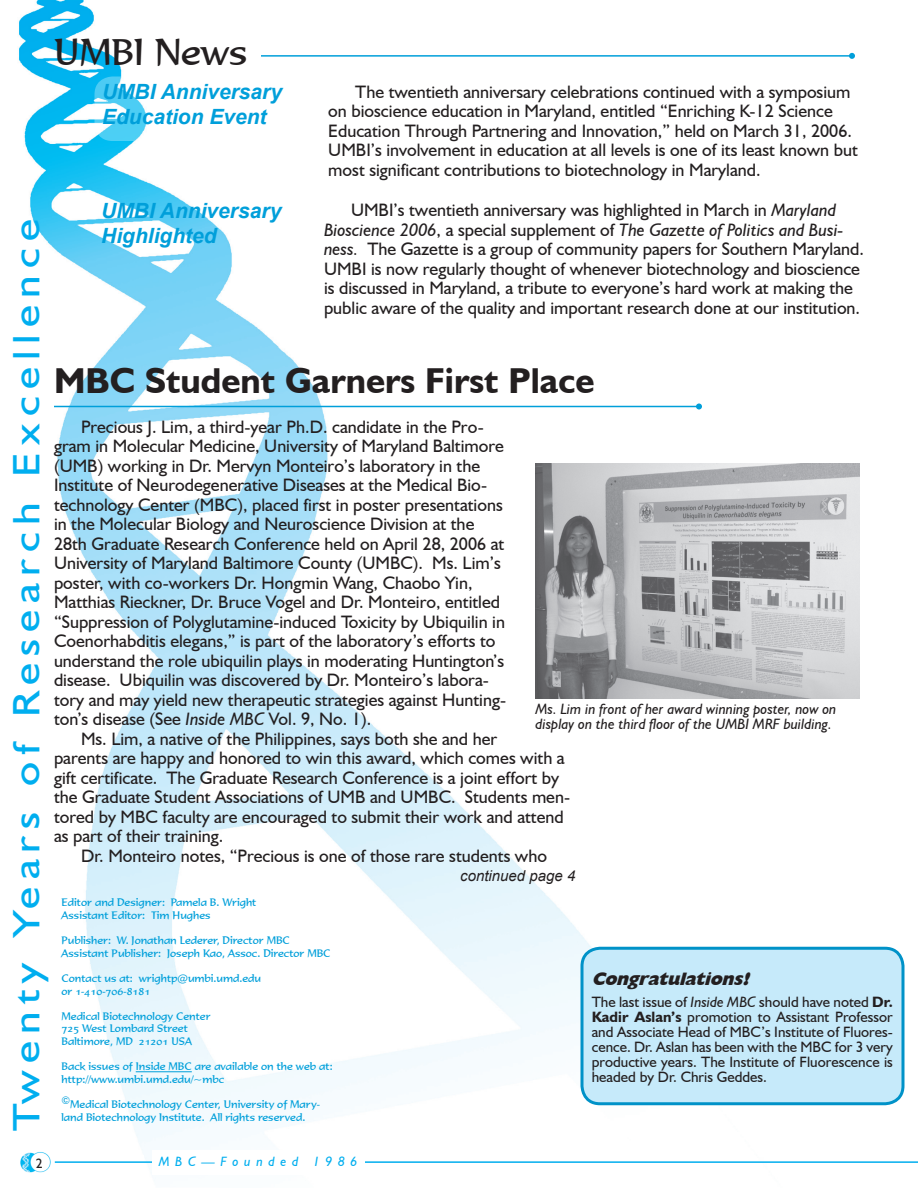
<style>
.page{position:relative;width:918px;height:1188px;background:#fff}
.page>*{position:absolute;margin:0;border:0;box-sizing:border-box;transform-origin:0 0}
.t1{font:38.25px "Humanist 521 BT";letter-spacing:.16em;color:#00aeef;scale:1.18 1}
.t2{font:700 36px "Humanist 521 BT";color:#231f20}
.t3{font:36px "Formal 436 BT";color:#231f20}
.t4{font:italic 700 21px/25.2px "Arial";color:#009fda}
.t5{font:18px/19.5px "Humanist 521 BT";color:#231f20}
.t6{font:italic 800 18px "Humanist 521 BT";color:#231f20}
.t7{font:15px/15px "Humanist 521 BT";color:#231f20;text-align:justify}
.t8{font:italic 15px/15px "Humanist 521 BT";color:#231f20}
.t9{font:italic 15px "Arial";color:#231f20}
.t10{font:italic 13.5px "Humanist 521 BT";letter-spacing:.42em;color:#00aeef}
.t11{font:13.5px "Humanist 521 BT";color:#231f20}
.t12{font:10.5px/12.6px "Formal 436 BT";color:#009fda}
.s1{font-style:italic}
.s2{font-weight:700}
</style>
<div class="page">
<img style="left:19px;top:0;width:886px;height:1163px">
<hr style="left:261px;top:55px;width:591px;height:2px;background:#009fda">
<svg style="left:849px;top:53px;width:6px;height:6px"></svg>
<hr style="left:136px;top:1071px;width:56px;height:1px;background:#009fda">
<img style="left:20px;top:1150px;width:32px;height:23px">
<hr style="left:55px;top:1161px;width:863px;height:2px;background:#00aeef">
<div style="left:152px;top:1150px;width:212px;height:24px;background:#fff"></div>
<svg style="left:94px;top:76px;width:183px;height:65px"></svg>
<div style="left:582px;top:948px;width:321px;height:156px;background:#c6eafa;border-radius:18px"></div>
<div style="left:580px;top:947px;width:324px;height:158px;border:3px solid #0092c8;border-radius:18px"></div>
<hr style="left:54px;top:406px;width:645px;height:1px;background:#009fda">
<svg style="left:696px;top:404px;width:6px;height:6px"></svg>
<img style="left:536px;top:464px;width:324px;height:235px">
<h2 class="t3" style="left:54px;top:30px;width:195px">UMBI News</h2>
<p class="t4" style="left:102px;top:80px;width:182px">UMBI Anniversary<br>Education Event</p>
<p class="t5" style="left:328px;top:81px;width:531px;text-indent:27px">The twentieth anniversary celebrations continued with a symposium on bioscience education in Maryland, entitled “Enriching K-12 Science Education Through Partnering and Innovation,” held on March 31, 2006.<br>UMBI’s involvement in education at all levels is one of its least known but most significant contributions to biotechnology in Maryland.</p>
<p class="t4" style="left:101px;top:199px;width:182px">UMBI Anniversary<br>Highlighted</p>
<p class="t5" style="left:324px;top:200px;width:541px;text-indent:27px">UMBI’s twentieth anniversary was highlighted in March in <span class="s1">Maryland Bioscience 2006</span>, a special supplement of <span class="s1">The Gazette of Politics and Busi&shy;ness.</span> The Gazette is a group of community papers for Southern Maryland.<br>UMBI is now regularly thought of whenever biotechnology and bioscience is discussed in Maryland, a tribute to everyone’s hard work at making the public aware of the quality and important research done at our institution.</p>
<h1 class="t1" style="left:3px;top:1131px;width:774px;rotate:-90deg">Twenty Years of Research Excellence</h1>
<h2 class="t2" style="left:54px;top:359px;width:542px">MBC Student Garners First Place</h2>
<p class="t5" style="left:54px;top:416px;width:454px;text-indent:27px">Precious J. Lim, a third-year Ph.D. candidate in the Pro&shy;gram in Molecular Medicine, University of Maryland Baltimore (UMB) working in Dr. Mervyn Monteiro’s laboratory in the Institute of Neurodegenerative Diseases at the Medical Bio&shy;technology Center (MBC), placed first in poster presentations in the Molecular Biology and Neuroscience Division at the 28th Graduate Research Conference held on April 28, 2006 at University of Maryland Baltimore County (UMBC). Ms. Lim’s poster, with co-workers Dr. Hongmin Wang, Chaobo Yin, Matthias Rieckner, Dr. Bruce Vogel and Dr. Monteiro, entitled “Suppression of Polyglutamine-induced Toxicity by Ubiquilin in Coenorhabditis elegans,” is part of the laboratory’s efforts to understand the role ubiquilin plays in moderating Huntington’s disease. Ubiquilin was discovered by Dr. Monteiro’s labora&shy;tory and may yield new therapeutic strategies against Hunting&shy;ton’s disease (See <span class="s1">Inside MBC</span> Vol. 9, No. 1).</p>
<p class="t5" style="left:54px;top:728px;width:518px;text-indent:27px">Ms. Lim, a native of the Philippines, says both she and her<br>parents are happy and honored to win this award, which comes with a gift certificate. The Graduate Research Conference is a joint effort by the Graduate Student Associations of UMB and UMBC. Students men&shy;tored by MBC faculty are encouraged to submit their work and attend as part of their training.</p>
<p class="t5" style="left:81px;top:845px;width:468px">Dr. Monteiro notes, “Precious is one of those rare students who</p>
<p class="t8" style="left:536px;top:701px;width:302px">Ms. Lim in front of her award winning poster, now on display on the third floor of the UMBI MRF building.</p>
<p class="t9" style="left:460px;top:866px;width:117px">continued page 4</p>
<p class="t12" style="left:62px;top:896px;width:196px">Editor and Designer: Pamela B. Wright<br>Assistant Editor: Tim Hughes</p>
<p class="t12" style="left:62px;top:934px;width:271px">Publisher: W. Jonathan Lederer, Director MBC<br>Assistant Publisher: Joseph Kao, Assoc. Director MBC</p>
<p class="t12" style="left:62px;top:972px;width:201px">Contact us at: wrightp@umbi.umd.edu or 1-410-706-8181</p>
<p class="t12" style="left:62px;top:1010px;width:151px">Medical Biotechnology Center<br>725 West Lombard Street<br>Baltimore, MD 21201 USA</p>
<p class="t12" style="left:62px;top:1060px;width:273px">Back issues of Inside MBC are available on the web at: http://www.umbi.umd.edu/~mbc</p>
<p class="t12" style="left:62px;top:1098px;width:260px">©Medical Biotechnology Center, University of Mary&shy;land Biotechnology Institute. All rights reserved.</p>
<p class="t6" style="left:592px;top:968px;width:164px">Congratulations!</p>
<p class="t7" style="left:592px;top:994px;width:303px">The last issue of <span class="s1">Inside MBC</span> should have noted <span class="s2">Dr.<br>Kadir Aslan’s</span> promotion to Assistant Professor and Associate Head of MBC’s Institute of Fluores&shy;cence. Dr. Aslan has been with the MBC for 3 very productive years. The Institute of Fluorescence is headed by Dr. Chris Geddes.</p>
<p class="t11" style="left:36px;top:1155px;width:8px">2</p>
<p class="t10" style="left:159px;top:1153px;width:200px">MBC—Founded 1986</p>
</div>
